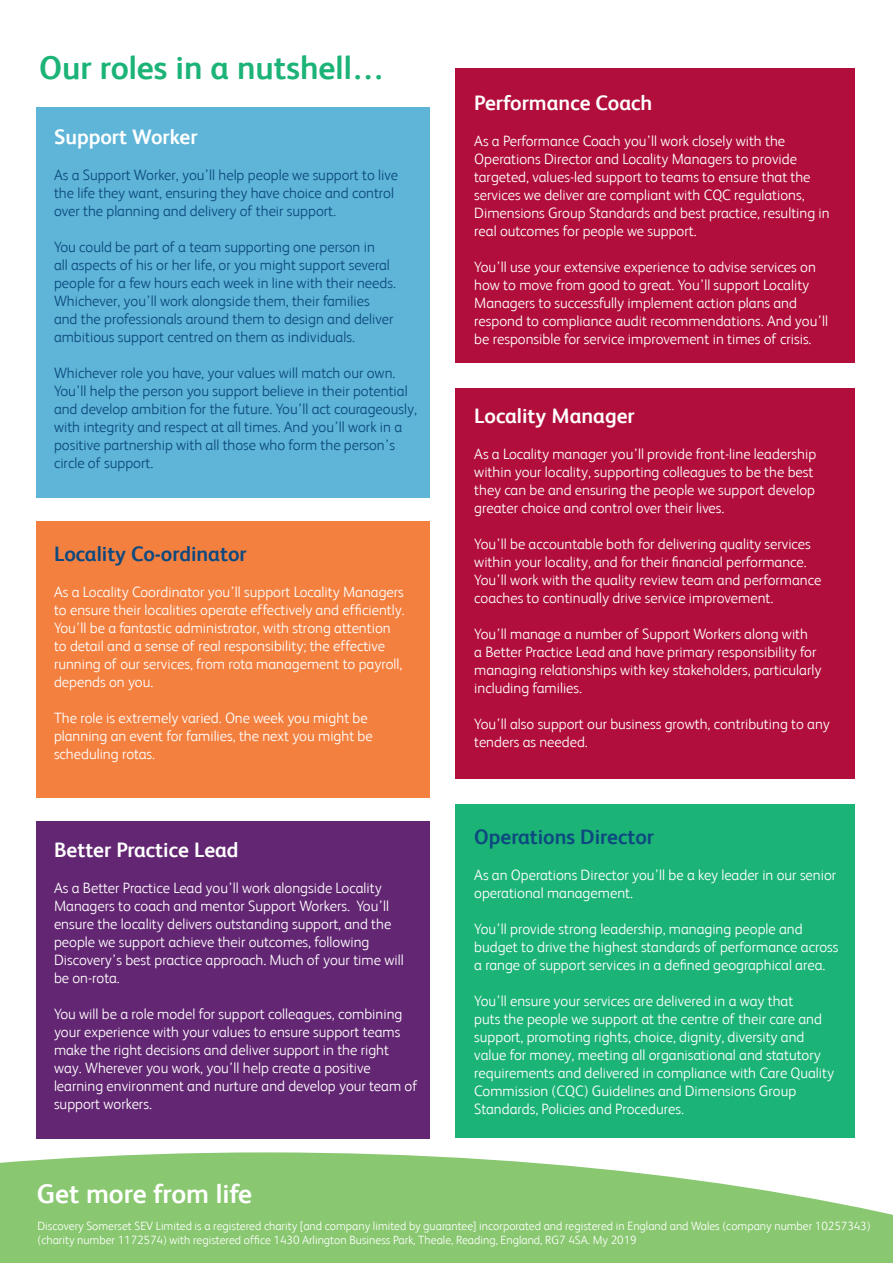
<style>
.page{position:relative;width:893px;height:1263px;background:#fff}
.page>*{position:absolute;margin:0;border:0;box-sizing:border-box;transform-origin:0 0}
.t1{font:700 33px "FS Albert";color:#1cb377}
.t2{font:700 27px "FS Albert";color:#fff}
.t3{font:700 21px "FS Albert";color:#fff}
.t4{font:700 21px "FS Albert";color:#0d497f}
.t5{font:300 15px/18px "FS Albert";color:#fff}
.t6{font:300 15px/18px "FS Albert";color:#0d497f}
.t7{font:300 12px/14.4px "FS Albert";color:#fff}
</style>
<div class="page">
<svg style="left:0;top:1152px;width:893px;height:111px;background:#99cf83"></svg>
<div style="left:455px;top:388px;width:400px;height:390px;background:#b10e3b"></div>
<div style="left:36px;top:821px;width:393px;height:317px;background:#632672"></div>
<div style="left:455px;top:68px;width:400px;height:294px;background:#b10e3b"></div>
<div style="left:455px;top:804px;width:400px;height:333px;background:#1cb377"></div>
<div style="left:36px;top:521px;width:393px;height:276px;background:#f4803f"></div>
<div style="left:36px;top:107px;width:393px;height:390px;background:#5eb5d7"></div>
<p class="t1" style="left:39px;top:49px;width:347px">Our roles in a nutshell…</p>
<p class="t3" style="left:54px;top:124px;width:145px">Support Worker</p>
<p class="t6" style="left:54px;top:165px;width:346px">As a Support Worker, you’ll help people we support to live the life they want, ensuring they have choice and control over the planning and delivery of their support.</p>
<p class="t6" style="left:54px;top:237px;width:343px">You could be part of a team supporting one person in<br>all aspects of his or her life, or you might support several people for a few hours each week in line with their needs.<br>Whichever, you’ll work alongside them, their families and the professionals around them to design and deliver ambitious support centred on them as individuals.</p>
<p class="t6" style="left:54px;top:363px;width:364px">Whichever role you have, your values will match our own.<br>You’ll help the person you support believe in their potential and develop ambition for the future. You’ll act courageously, with integrity and respect at all times. And you’ll work in a positive partnership with all those who form the person’s circle of support.</p>
<p class="t4" style="left:54px;top:542px;width:194px">Locality Co-ordinator</p>
<p class="t5" style="left:54px;top:583px;width:352px">As a Locality Coordinator you’ll support Locality Managers to ensure their localities operate effectively and efficiently.<br>You’ll be a fantastic administrator, with strong attention to detail and a sense of real responsibility; the effective running of our services, from rota management to payroll, depends on you.</p>
<p class="t5" style="left:54px;top:709px;width:320px">The role is extremely varied. One week you might be planning an event for families, the next you might be scheduling rotas.</p>
<p class="t3" style="left:54px;top:837px;width:186px">Better Practice Lead</p>
<p class="t5" style="left:54px;top:878px;width:351px">As a Better Practice Lead you’ll work alongside Locality Managers to coach and mentor Support Workers. You’ll ensure the locality delivers outstanding support, and the people we support achieve their outcomes, following Discovery’s best practice approach. Much of your time will be on-rota.</p>
<p class="t5" style="left:54px;top:1004px;width:365px">You will be a role model for support colleagues, combining your experience with your values to ensure support teams make the right decisions and deliver support in the right way. Wherever you work, you’ll help create a positive learning environment and nurture and develop your team of support workers.</p>
<p class="t3" style="left:474px;top:90px;width:179px">Performance Coach</p>
<p class="t5" style="left:474px;top:131px;width:357px">As a Performance Coach you’ll work closely with the Operations Director and Locality Managers to provide targeted, values-led support to teams to ensure that the services we deliver are compliant with CQC regulations, Dimensions Group Standards and best practice, resulting in real outcomes for people we support.</p>
<p class="t5" style="left:474px;top:257px;width:355px">You’ll use your extensive experience to advise services on how to move from good to great. You’ll support Locality Managers to successfully implement action plans and respond to compliance audit recommendations. And you’ll be responsible for service improvement in times of crisis.</p>
<p class="t3" style="left:474px;top:403px;width:162px">Locality Manager</p>
<p class="t5" style="left:474px;top:444px;width:344px">As a Locality manager you’ll provide front-line leadership within your locality, supporting colleagues to be the best they can be and ensuring the people we support develop greater choice and control over their lives.</p>
<p class="t5" style="left:474px;top:534px;width:349px">You’ll be accountable both for delivering quality services within your locality, and for their financial performance.<br>You’ll work with the quality review team and performance coaches to continually drive service improvement.</p>
<p class="t5" style="left:474px;top:624px;width:349px">You’ll manage a number of Support Workers along with<br>a Better Practice Lead and have primary responsibility for managing relationships with key stakeholders, particularly including families.</p>
<p class="t5" style="left:474px;top:714px;width:357px">You’ll also support our business growth, contributing to any tenders as needed.</p>
<p class="t4" style="left:474px;top:825px;width:181px">Operations Director</p>
<p class="t5" style="left:474px;top:866px;width:364px">As an Operations Director you’ll be a key leader in our senior operational management.</p>
<p class="t5" style="left:474px;top:920px;width:366px">You’ll provide strong leadership, managing people and budget to drive the highest standards of performance across a range of support services in a defined geographical area.</p>
<p class="t5" style="left:474px;top:992px;width:361px">You’ll ensure your services are delivered in a way that<br>puts the people we support at the centre of their care and support, promoting rights, choice, dignity, diversity and value for money, meeting all organisational and statutory requirements and delivered in compliance with Care Quality Commission (CQC) Guidelines and Dimensions Group Standards, Policies and Procedures.</p>
<p class="t2" style="left:37px;top:1178px;width:217px">Get more from life</p>
<p class="t7" style="left:37px;top:1218px;width:835px">Discovery Somerset SEV Limited is a registered charity [and company limited by guarantee] incorporated and registered in England and Wales (company number 10257343) (charity number 1172574) with registered office 1430 Arlington Business Park, Theale, Reading, England, RG7 4SA. My 2019</p>
</div>
